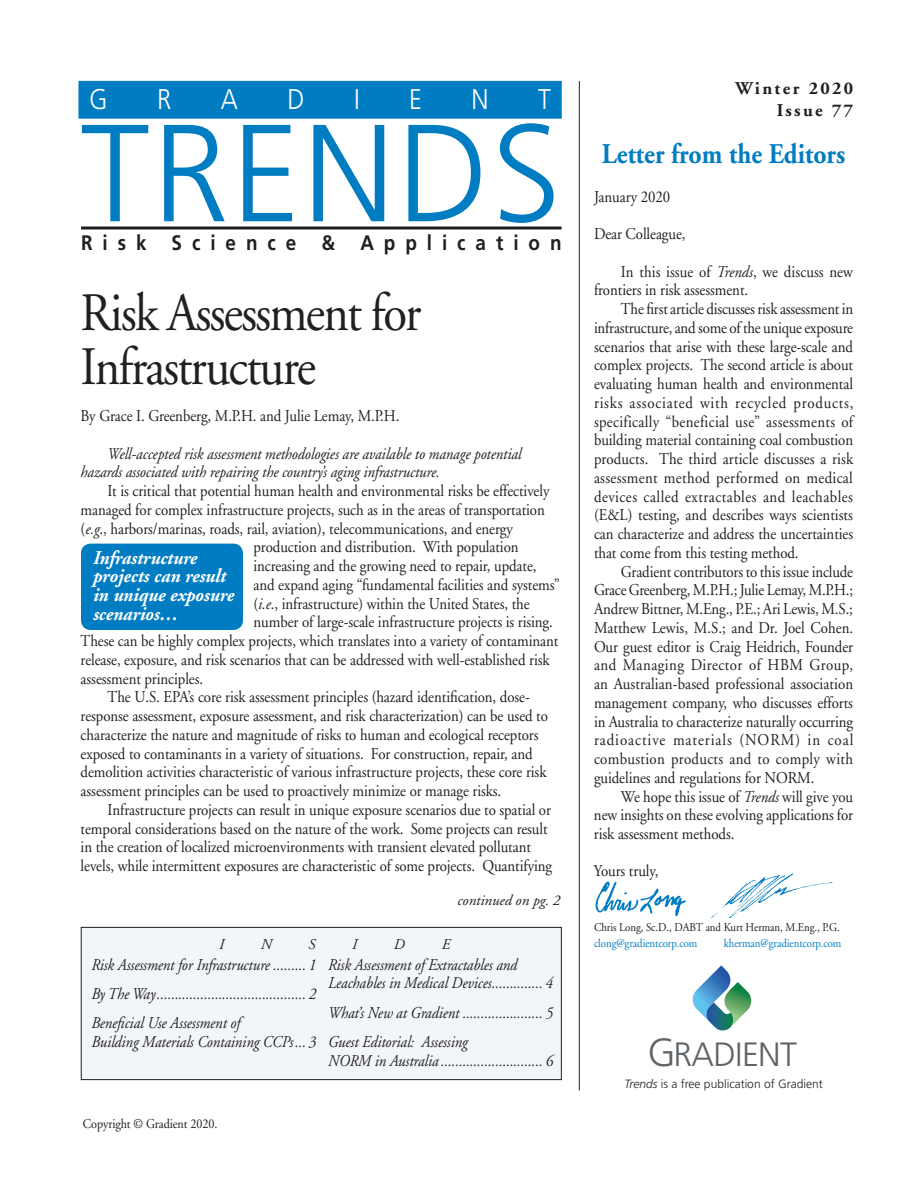
<style>
.page{position:relative;width:918px;height:1188px;background:#fff}
.page>*{position:absolute;margin:0;border:0;box-sizing:border-box;transform-origin:0 0}
.t1{font:300 138px "Frutiger";letter-spacing:.02em;color:#007cc2}
.Body_Text_b{font:54px/54px "Adobe Garamond";letter-spacing:-.035em;color:#231f20;scale:.9 1}
.t2{font:300 33.75px "Frutiger";letter-spacing:-.02em;color:#5e6367}
.t3{font:700 28.5px "Adobe Garamond";color:#007cc2;scale:.9 1}
.t4{font:300 28.5px "Frutiger";color:#fff;scale:.9 1}
.t5{font:700 21px "Frutiger";letter-spacing:.525em;color:#231f20;scale:.9 1}
.C__Pull_quote{font:italic 700 19.5px/18.8px "Adobe Garamond";letter-spacing:-.005em;color:#fff;scale:.95 1}
.t6{font:700 18px "Adobe Garamond";letter-spacing:.13em;color:#231f20}
.t7{font:16.5px/18.8px "Adobe Garamond";letter-spacing:-.005em;color:#231f20;scale:.9 1}
.t8{font:italic 16.5px/18.8px "Adobe Garamond";letter-spacing:-.005em;color:#231f20;scale:.9 1}
.t9{font:italic 15px "Adobe Garamond";color:#231f20}
.t10{font:13.5px "Adobe Garamond";letter-spacing:-.005em;color:#231f20;scale:.9 1}
.t11{font:12px "Adobe Garamond";letter-spacing:-.005em;color:#007cc2;scale:.9 1}
.t12{font:12px "Adobe Garamond";letter-spacing:-.005em;color:#231f20;scale:.9 1}
.t13{font:300 12px "Frutiger";color:#231f20}
.s1{font-style:italic}
.s2{font-size:39.3px}
</style>
<div class="page">
<div style="left:81px;top:927px;width:480px;height:153px;background:#f2f6fb"></div>
<div style="left:81px;top:927px;width:481px;height:153px;border:1px solid #231f20"></div>
<hr style="left:579px;top:81px;width:1px;height:1009px;background:#231f20">
<div style="left:79px;top:81px;width:483px;height:37px;background:#007cc2;border:1px solid #007cc2"></div>
<svg style="left:81px;top:226px;width:481px;height:4px;background:#595657"></svg>
<img style="left:595px;top:881px;width:91px;height:36px">
<img style="left:711px;top:873px;width:122px;height:45px">
<svg style="left:693px;top:965px;width:58px;height:66px"></svg>
<div style="left:82px;top:544px;width:160px;height:85px;background:#007cc2;border-radius:9px"></div>
<div style="left:81px;top:544px;width:162px;height:86px;border:2px solid #007cc2;border-radius:9px"></div>
<p class="t4" style="left:89px;top:83px;width:22px">G</p>
<p class="t4" style="left:157px;top:83px;width:17px">R</p>
<p class="t4" style="left:221px;top:83px;width:21px">A</p>
<p class="t4" style="left:288px;top:83px;width:21px">D</p>
<p class="t4" style="left:354px;top:83px;width:8px">I</p>
<p class="t4" style="left:409px;top:83px;width:16px">E</p>
<p class="t4" style="left:472px;top:83px;width:21px">N</p>
<p class="t4" style="left:538px;top:83px;width:16px">T</p>
<p class="t1" style="left:81px;top:96px;width:482px">TRENDS</p>
<p class="t5" style="left:81px;top:230px;width:536px">Risk Science &amp; Application</p>
<p class="Body_Text_b" style="left:81px;top:287px;width:380px">Risk Assessment for<br>Infrastructure</p>
<p class="t7" style="left:81px;top:407px;width:356px">By Grace I. Greenberg, M.P.H. and Julie Lemay, M.P.H.</p>
<p class="t8" style="left:81px;top:445px;width:491px;text-indent:27px">Well-accepted risk assessment methodologies are available to manage potential hazards associated with repairing the country’s aging infrastructure.</p>
<p class="t7" style="left:108px;top:482px;width:493px">It is critical that potential human health and environmental risks be effectively</p>
<p class="t7" style="left:81px;top:501px;width:517px">managed for complex infrastructure projects, such as in the areas of transportation</p>
<p class="t7" style="left:81px;top:519px;width:482px">(<span class="s1">e.g</span>., harbors/marinas, roads, rail, aviation), telecommunications, and energy</p>
<p class="t7" style="left:253px;top:538px;width:296px">production and distribution. With population</p>
<p class="t7" style="left:253px;top:557px;width:316px">increasing and the growing need to repair, update,</p>
<p class="t7" style="left:253px;top:576px;width:342px">and expand aging “fundamental facilities and systems”</p>
<p class="t7" style="left:253px;top:594px;width:308px">(<span class="s1">i.e</span>., infrastructure) within the United States, the</p>
<p class="t7" style="left:253px;top:613px;width:334px">number of large-scale infrastructure projects is rising.</p>
<p class="t7" style="left:81px;top:632px;width:532px">These can be highly complex projects, which translates into a variety of contaminant</p>
<p class="t7" style="left:81px;top:651px;width:523px">release, exposure, and risk scenarios that can be addressed with well-established risk</p>
<p class="t7" style="left:81px;top:669px;width:138px">assessment principles.</p>
<p class="t7" style="left:81px;top:688px;width:521px;text-indent:27px">The U.S. EPA’s core risk assessment principles (hazard identification, dose&shy;response assessment, exposure assessment, and risk characterization) can be used to characterize the nature and magnitude of risks to human and ecological receptors exposed to contaminants in a variety of situations. For construction, repair, and demolition activities characteristic of various infrastructure projects, these core risk assessment principles can be used to proactively minimize or manage risks.</p>
<p class="t7" style="left:81px;top:801px;width:525px;text-indent:27px">Infrastructure projects can result in unique exposure scenarios due to spatial or temporal considerations based on the nature of the work. Some projects can result in the creation of localized microenvironments with transient elevated pollutant levels, while intermittent exposures are characteristic of some projects. Quantifying</p>
<p class="t9" style="left:458px;top:893px;width:104px">continued on pg. 2</p>
<p class="C__Pull_quote" style="left:93px;top:549px;width:150px">Infrastructure projects can result in unique exposure scenarios…</p>
<p class="t6" style="left:735px;top:79px;width:119px">Winter 2020</p>
<p class="t6" style="left:777px;top:100px;width:78px">Issue 77</p>
<p class="t3" style="left:602px;top:139px;width:272px">Letter from the Editors</p>
<p class="t7" style="left:594px;top:187px;width:86px">January 2020</p>
<p class="t7" style="left:594px;top:225px;width:103px">Dear Colleague,</p>
<p class="t7" style="left:594px;top:262px;width:289px;text-indent:27px">In this issue of <span class="s1">Trends</span>, we discuss new frontiers in risk assessment.</p>
<p class="t7" style="left:594px;top:300px;width:290px;text-align:justify;text-indent:27px">The first article discusses risk assessment in infrastructure, and some of the unique exposure scenarios that arise with these large-scale and complex projects. The second article is about evaluating human health and environmental risks associated with recycled products, specifically “beneficial use” assessments of building material containing coal combustion products. The third article discusses a risk assessment method performed on medical devices called extractables and leachables (E&amp;L) testing, and describes ways scientists can characterize and address the uncertainties that come from this testing method.</p>
<p class="t7" style="left:594px;top:562px;width:290px;text-align:justify;text-indent:27px">Gradient contributors to this issue include Grace Greenberg, M.P.H.; Julie Lemay, M.P.H.; Andrew Bittner, M.Eng., P.E.; Ari Lewis, M.S.; Matthew Lewis, M.S.; and Dr. Joel Cohen.<br>Our guest editor is Craig Heidrich, Founder and Managing Director of HBM Group, an Australian-based professional association management company, who discusses efforts in Australia to characterize naturally occurring radioactive materials (NORM) in coal combustion products and to comply with guidelines and regulations for NORM.</p>
<p class="t7" style="left:594px;top:787px;width:289px;text-align:justify;text-indent:27px">We hope this issue of <span class="s1">Trends</span> will give you new insights on these evolving applications for risk assessment methods.</p>
<p class="t7" style="left:594px;top:862px;width:73px">Yours truly,</p>
<p class="t12" style="left:594px;top:920px;width:275px">Chris Long, Sc.D., DABT and Kurt Herman, M.Eng., P.G.</p>
<p class="t9" style="left:219px;top:937px;width:7px">I</p>
<p class="t9" style="left:261px;top:937px;width:13px">N</p>
<p class="t9" style="left:309px;top:937px;width:9px">S</p>
<p class="t9" style="left:352px;top:937px;width:7px">I</p>
<p class="t9" style="left:394px;top:937px;width:13px">D</p>
<p class="t9" style="left:442px;top:937px;width:10px">E</p>
<p class="t11" style="left:594px;top:937px;width:116px">clong@gradientcorp.com</p>
<p class="t11" style="left:724px;top:937px;width:132px">kherman@gradientcorp.com</p>
<p class="t8" style="left:91px;top:956px;width:252px">Risk Assessment for Infrastructure ......... 1</p>
<p class="t8" style="left:91px;top:985px;width:252px">By The Way......................................... 2</p>
<p class="t8" style="left:91px;top:1014px;width:252px">Beneficial Use Assessment of<br>Building Materials Containing CCPs... 3</p>
<p class="t8" style="left:328px;top:956px;width:251px">Risk Assessment of Extractables and<br>Leachables in Medical Devices.............. 4</p>
<p class="t8" style="left:328px;top:1004px;width:252px">What’s New at Gradient ...................... 5</p>
<p class="t8" style="left:328px;top:1033px;width:252px">Guest Editorial: Assessing<br>NORM in Australia ............................ 6</p>
<p class="t10" style="left:83px;top:1116px;width:151px">Copyright © Gradient 2020.</p>
<p class="t2" style="left:648px;top:1035px;width:151px"><span class="s2">G</span>RADIENT</p>
<p class="t13" style="left:625px;top:1077px;width:200px"><span class="s1">Trends</span> is a free publication of Gradient</p>
</div>
